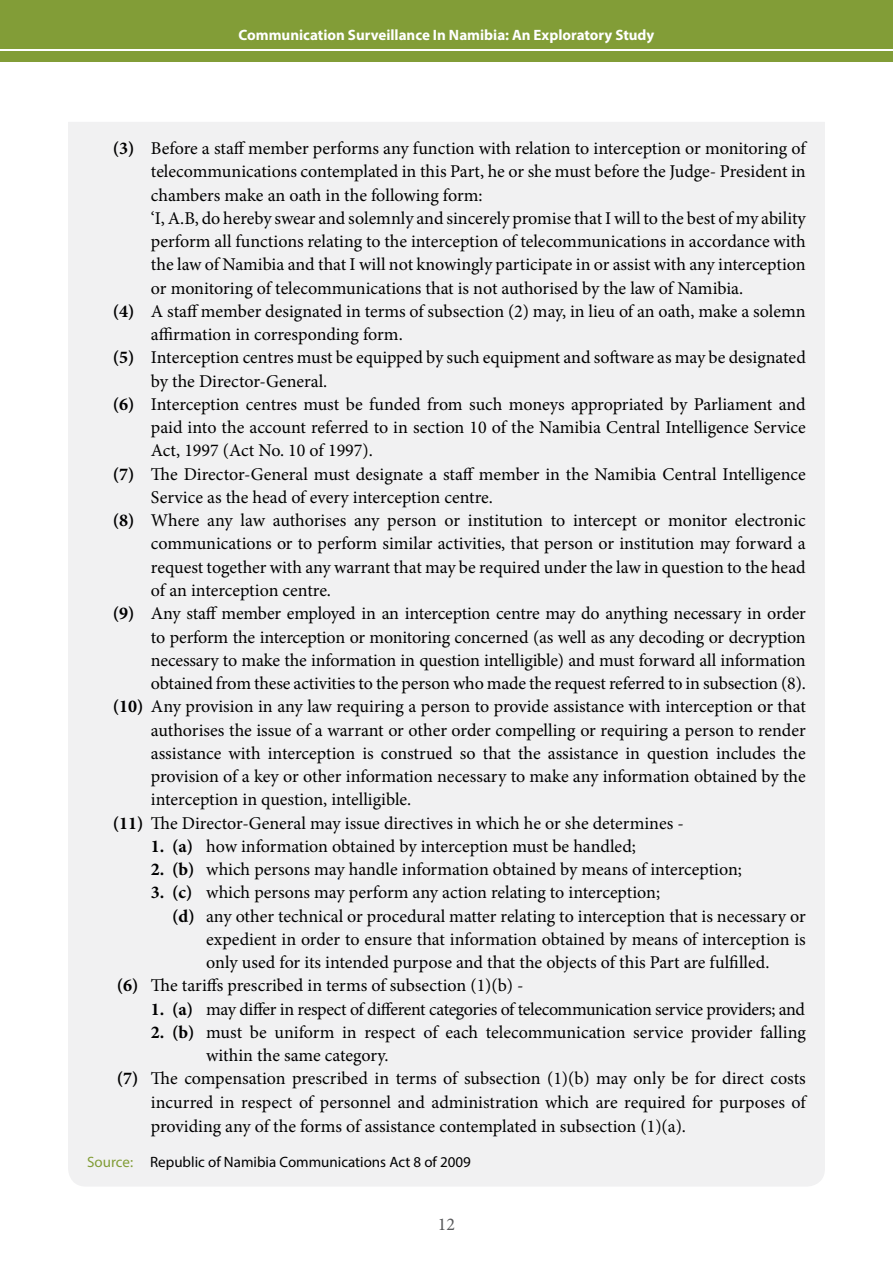
<style>
.page{position:relative;width:893px;height:1263px;background:#fff}
.page>*{position:absolute;margin:0;border:0;box-sizing:border-box;transform-origin:0 0}
.t1{font:18px "Minion Pro";letter-spacing:-.005em;color:#000}
.t2{font:18px "Minion Pro";color:#58595b}
.t3{font:700 15px "Myriad Pro";color:#fff}
.t4{font:15px "Myriad Pro";color:#000}
.s1{font-weight:700}
.s2{color:#829d37}
</style>
<div class="page">
<div style="left:0;top:0;width:893px;height:62px;background:#829d37"></div>
<hr style="left:0;top:49px;width:893px;height:2px;background:#fff">
<div style="left:68px;top:122px;width:757px;height:1064px;background:#f1f1f2"></div>
<p class="t3" style="left:239px;top:26px;width:417px">Communication Surveillance In Namibia: An Exploratory Study</p>
<p class="t1" style="left:113px;top:136px;width:695px"><span class="s1">(3)</span> Before a staff member performs any function with relation to interception or monitoring of</p>
<p class="t1" style="left:151px;top:160px;width:656px">telecommunications contemplated in this Part, he or she must before the Judge- President in</p>
<p class="t1" style="left:151px;top:183px;width:333px">chambers make an oath in the following form:</p>
<p class="t1" style="left:151px;top:206px;width:656px">‘I, A.B, do hereby swear and solemnly and sincerely promise that I will to the best of my ability</p>
<p class="t1" style="left:151px;top:229px;width:656px">perform all functions relating to the interception of telecommunications in accordance with</p>
<p class="t1" style="left:151px;top:253px;width:656px">the law of Namibia and that I will not knowingly participate in or assist with any interception</p>
<p class="t1" style="left:151px;top:276px;width:594px">or monitoring of telecommunications that is not authorised by the law of Namibia.</p>
<p class="t1" style="left:113px;top:299px;width:694px"><span class="s1">(4)</span> A staff member designated in terms of subsection (2) may, in lieu of an oath, make a solemn</p>
<p class="t1" style="left:151px;top:322px;width:253px">affirmation in corresponding form.</p>
<p class="t1" style="left:113px;top:346px;width:695px"><span class="s1">(5)</span> Interception centres must be equipped by such equipment and software as may be designated</p>
<p class="t1" style="left:151px;top:369px;width:178px">by the Director-General.</p>
<p class="t1" style="left:113px;top:392px;width:695px"><span class="s1">(6)</span> Interception centres must be funded from such moneys appropriated by Parliament and</p>
<p class="t1" style="left:151px;top:415px;width:656px">paid into the account referred to in section 10 of the Namibia Central Intelligence Service</p>
<p class="t1" style="left:151px;top:439px;width:223px">Act, 1997 (Act No. 10 of 1997).</p>
<p class="t1" style="left:113px;top:462px;width:695px"><span class="s1">(7)</span> The Director-General must designate a staff member in the Namibia Central Intelligence</p>
<p class="t1" style="left:151px;top:485px;width:343px">Service as the head of every interception centre.</p>
<p class="t1" style="left:113px;top:508px;width:695px"><span class="s1">(8)</span> Where any law authorises any person or institution to intercept or monitor electronic</p>
<p class="t1" style="left:151px;top:532px;width:656px">communications or to perform similar activities, that person or institution may forward a</p>
<p class="t1" style="left:151px;top:555px;width:656px">request together with any warrant that may be required under the law in question to the head</p>
<p class="t1" style="left:151px;top:578px;width:182px">of an interception centre.</p>
<p class="t1" style="left:113px;top:601px;width:695px"><span class="s1">(9)</span> Any staff member employed in an interception centre may do anything necessary in order</p>
<p class="t1" style="left:151px;top:625px;width:656px">to perform the interception or monitoring concerned (as well as any decoding or decryption</p>
<p class="t1" style="left:151px;top:648px;width:656px">necessary to make the information in question intelligible) and must forward all information</p>
<p class="t1" style="left:151px;top:671px;width:656px">obtained from these activities to the person who made the request referred to in subsection (8).</p>
<p class="t1" style="left:113px;top:694px;width:695px"><span class="s1">(10)</span> Any provision in any law requiring a person to provide assistance with interception or that</p>
<p class="t1" style="left:151px;top:718px;width:656px">authorises the issue of a warrant or other order compelling or requiring a person to render</p>
<p class="t1" style="left:151px;top:741px;width:656px">assistance with interception is construed so that the assistance in question includes the</p>
<p class="t1" style="left:151px;top:764px;width:656px">provision of a key or other information necessary to make any information obtained by the</p>
<p class="t1" style="left:151px;top:787px;width:262px">interception in question, intelligible.</p>
<p class="t1" style="left:113px;top:811px;width:573px"><span class="s1">(11)</span> The Director-General may issue directives in which he or she determines -</p>
<p class="t1" style="left:151px;top:834px;width:486px"><span class="s1">1. (a)</span> how information obtained by interception must be handled;</p>
<p class="t1" style="left:151px;top:857px;width:593px"><span class="s1">2. (b)</span> which persons may handle information obtained by means of interception;</p>
<p class="t1" style="left:151px;top:880px;width:511px"><span class="s1">3. (c)</span> which persons may perform any action relating to interception;</p>
<p class="t1" style="left:172px;top:904px;width:635px"><span class="s1">(d)</span> any other technical or procedural matter relating to interception that is necessary or</p>
<p class="t1" style="left:206px;top:927px;width:601px">expedient in order to ensure that information obtained by means of interception is</p>
<p class="t1" style="left:206px;top:950px;width:565px">only used for its intended purpose and that the objects of this Part are fulfilled.</p>
<p class="t1" style="left:117px;top:973px;width:408px"><span class="s1">(6)</span> The tariffs prescribed in terms of subsection (1)(b) -</p>
<p class="t1" style="left:151px;top:997px;width:656px"><span class="s1">1. (a)</span> may differ in respect of different categories of telecommunication service providers; and</p>
<p class="t1" style="left:151px;top:1020px;width:656px"><span class="s1">2. (b)</span> must be uniform in respect of each telecommunication service provider falling</p>
<p class="t1" style="left:206px;top:1043px;width:184px">within the same category.</p>
<p class="t1" style="left:117px;top:1066px;width:690px"><span class="s1">(7)</span> The compensation prescribed in terms of subsection (1)(b) may only be for direct costs</p>
<p class="t1" style="left:151px;top:1090px;width:656px">incurred in respect of personnel and administration which are required for purposes of</p>
<p class="t1" style="left:151px;top:1114px;width:537px">providing any of the forms of assistance contemplated in subsection (1)(a).</p>
<p class="t4" style="left:87px;top:1153px;width:385px"><span class="s2">Source:</span> Republic of Namibia Communications Act 8 of 2009</p>
<p class="t2" style="left:438px;top:1212px;width:19px">12</p>
</div>
